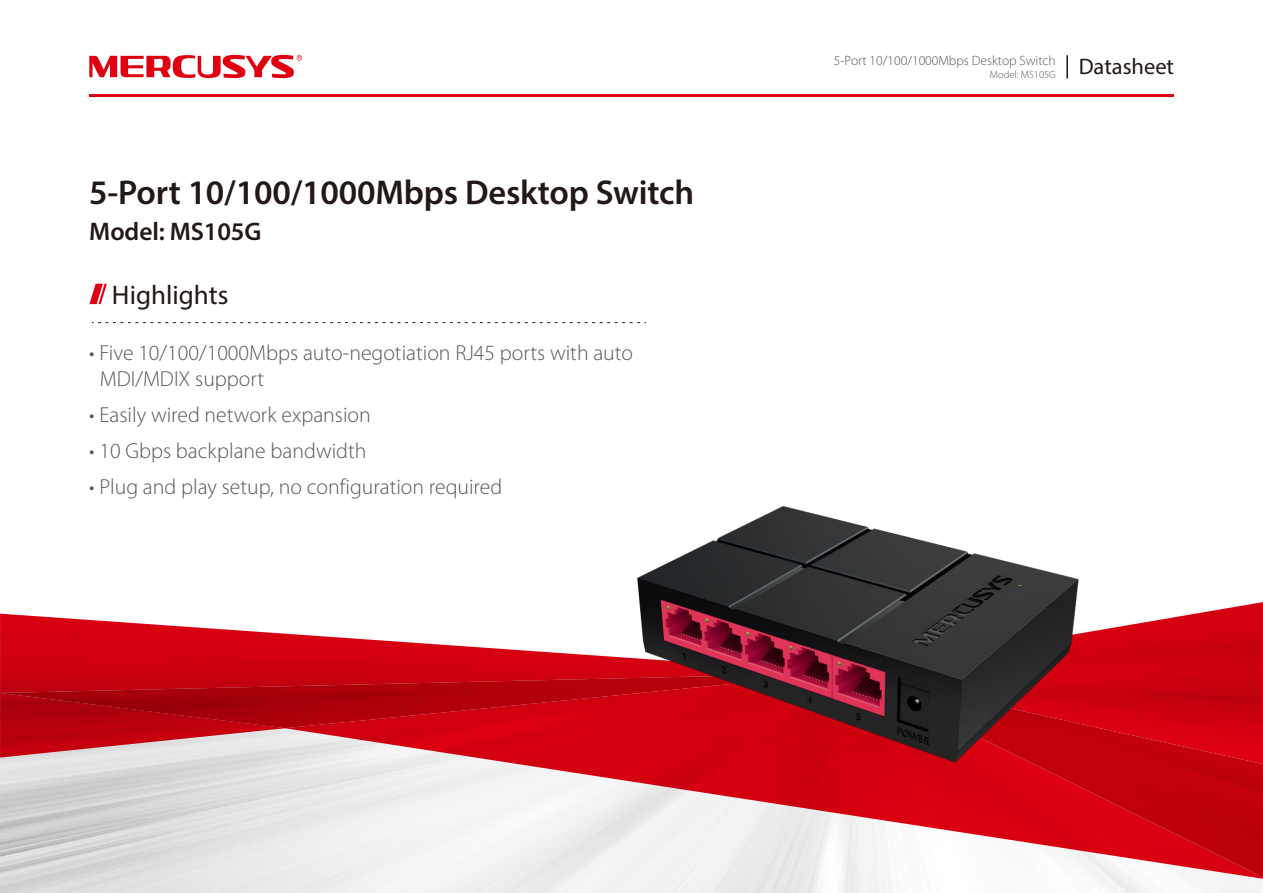
<style>
.page{position:relative;width:1263px;height:893px;background:#fff}
.page>*{position:absolute;margin:0;border:0;box-sizing:border-box;transform-origin:0 0}
.t1{font:600 34.5px "Myriad Pro";letter-spacing:-.005em;color:#221815}
.t2{font:27px "Myriad Pro";color:#221815}
.t3{font:600 25.5px "Myriad Pro";letter-spacing:-.005em;color:#221815}
.t4{font:300 21.75px/26.1px "Myriad Pro";color:#595757}
.t5{font:300 13.5px "Myriad Pro";color:#595757}
.t6{font:300 10.5px "Myriad Pro";color:#595757}
</style>
<div class="page">
<svg style="left:89px;top:55px;width:213px;height:23px"></svg>
<hr style="left:89px;top:94px;width:1085px;height:2px;background:#df0011">
<hr style="left:1066px;top:55px;width:2px;height:23px;background:#221815">
<svg style="left:92px;top:322px;width:554px;height:1px"></svg>
<svg style="left:89px;top:284px;width:18px;height:20px"></svg>
<svg style="left:0;top:614px;width:575px;height:144px"></svg>
<svg style="left:285px;top:728px;width:564px;height:151px;fill:#f0f0f0"></svg>
<svg style="left:0;top:673px;width:575px;height:55px;background:#b7010d"></svg>
<svg style="left:1101px;top:601px;width:162px;height:72px;fill:#d1000f"></svg>
<svg style="left:849px;top:673px;width:414px;height:220px"></svg>
<img style="left:575px;top:506px;width:526px;height:291px">
<h1 class="t1" style="left:89px;top:171px;width:606px">5-Port 10/100/1000Mbps Desktop Switch</h1>
<p class="t3" style="left:89px;top:215px;width:174px">Model: MS105G</p>
<p class="t2" style="left:112px;top:278px;width:118px">Highlights</p>
<p class="t4" style="left:100px;top:340px;width:535px;text-indent:-11px">• Five 10/100/1000Mbps auto-negotiation RJ45 ports with auto<br>MDI/MDIX support</p>
<p class="t4" style="left:89px;top:402px;width:283px">• Easily wired network expansion</p>
<p class="t4" style="left:89px;top:438px;width:279px">• 10 Gbps backplane bandwidth</p>
<p class="t4" style="left:89px;top:474px;width:414px">• Plug and play setup, no configuration required</p>
<p class="t5" style="left:834px;top:53px;width:223px">5-Port 10/100/1000Mbps Desktop Switch</p>
<p class="t6" style="left:990px;top:69px;width:186px">Model: MS105G <sup>Datasheet</sup></p>
</div>
